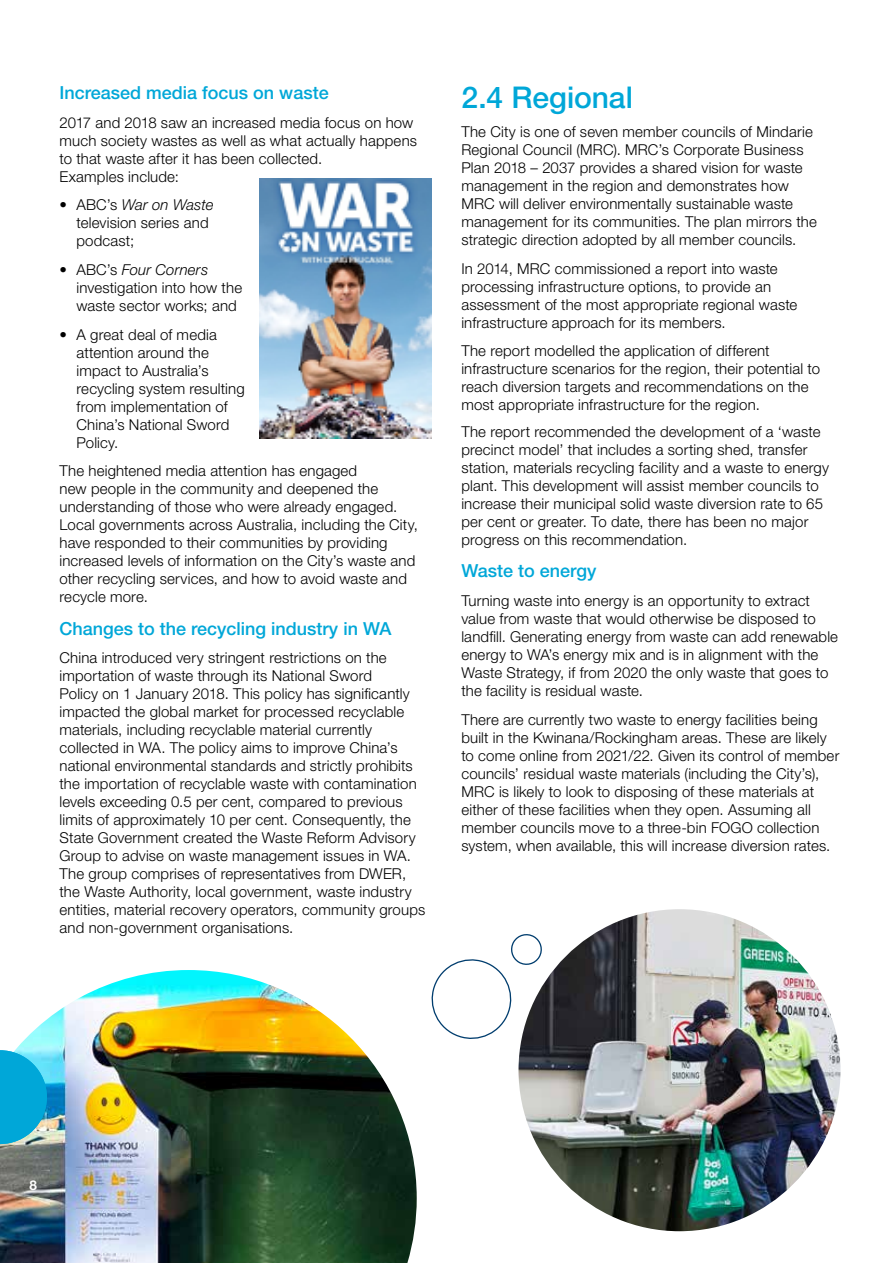
<style>
.page{position:relative;width:893px;height:1263px;background:#fff}
.page>*{position:absolute;margin:0;border:0;box-sizing:border-box;transform-origin:0 0}
.t1{font:500 30px "Helvetica Neue LT";letter-spacing:-.005em;color:#00a7d8}
.t2{font:500 18px "Helvetica Neue LT";color:#00a7d8}
.t3{font:300 15px/18px "Helvetica Neue LT";letter-spacing:.01em;color:#000}
.t4{font:700 13.5px "Helvetica Neue LT";color:#fff}
.s1{font-style:italic}
</style>
<div class="page">
<img style="left:0;top:970px;width:417px;height:293px">
<img style="left:260px;top:178px;width:172px;height:260px">
<img style="left:518px;top:909px;width:322px;height:322px;border-radius:161px">
<svg style="left:431px;top:934px;width:112px;height:110px"></svg>
<svg style="left:0;top:1050px;width:47px;height:94px;background:#20b1d8"></svg>
<p class="t2" style="left:60px;top:82px;width:271px">Increased media focus on waste</p>
<p class="t3" style="left:60px;top:113px;width:359px">2017 and 2018 saw an increased media focus on how much society wastes as well as what actually happens to that waste after it has been collected.<br>Examples include:</p>
<p class="t3" style="left:77px;top:196px;width:138px;text-indent:-17px">• ABC’s <span class="s1">War on Waste </span>television series and podcast;</p>
<p class="t3" style="left:77px;top:260px;width:167px;text-indent:-17px">• ABC’s <span class="s1">Four Corners </span>investigation into how the waste sector works; and</p>
<p class="t3" style="left:77px;top:325px;width:170px;text-indent:-17px">• A great deal of media attention around the impact to Australia’s recycling system resulting from implementation of<br>China’s National Sword<br>Policy.</p>
<p class="t3" style="left:60px;top:462px;width:360px">The heightened media attention has engaged<br>new people in the community and deepened the understanding of those who were already engaged.<br>Local governments across Australia, including the City, have responded to their communities by providing increased levels of information on the City’s waste and other recycling services, and how to avoid waste and recycle more.</p>
<p class="t2" style="left:60px;top:617px;width:334px">Changes to the recycling industry in WA</p>
<p class="t3" style="left:60px;top:649px;width:367px">China introduced very stringent restrictions on the importation of waste through its National Sword<br>Policy on 1 January 2018. This policy has significantly impacted the global market for processed recyclable materials, including recyclable material currently collected in WA. The policy aims to improve China’s national environmental standards and strictly prohibits the importation of recyclable waste with contamination levels exceeding 0.5 per cent, compared to previous limits of approximately 10 per cent. Consequently, the State Government created the Waste Reform Advisory Group to advise on waste management issues in WA.<br>The group comprises of representatives from DWER, the Waste Authority, local government, waste industry entities, material recovery operators, community groups and non-government organisations.</p>
<h1 class="t1" style="left:461px;top:80px;width:173px">2.4 Regional</h1>
<p class="t3" style="left:461px;top:122px;width:357px">The City is one of seven member councils of Mindarie Regional Council (MRC). MRC’s Corporate Business Plan 2018 – 2037 provides a shared vision for waste management in the region and demonstrates how MRC will deliver environmentally sustainable waste management for its communities. The plan mirrors the strategic direction adopted by all member councils.</p>
<p class="t3" style="left:461px;top:259px;width:338px">In 2014, MRC commissioned a report into waste processing infrastructure options, to provide an assessment of the most appropriate regional waste infrastructure approach for its members.</p>
<p class="t3" style="left:461px;top:342px;width:360px">The report modelled the application of different infrastructure scenarios for the region, their potential to reach diversion targets and recommendations on the most appropriate infrastructure for the region.</p>
<p class="t3" style="left:461px;top:422px;width:369px">The report recommended the development of a ‘waste precinct model’ that includes a sorting shed, transfer station, materials recycling facility and a waste to energy plant. This development will assist member councils to increase their municipal solid waste diversion rate to 65 per cent or greater. To date, there has been no major progress on this recommendation.</p>
<p class="t2" style="left:461px;top:560px;width:137px">Waste to energy</p>
<p class="t3" style="left:461px;top:591px;width:378px">Turning waste into energy is an opportunity to extract value from waste that would otherwise be disposed to landfill. Generating energy from waste can add renewable energy to WA’s energy mix and is in alignment with the Waste Strategy, if from 2020 the only waste that goes to the facility is residual waste.</p>
<p class="t3" style="left:461px;top:710px;width:379px">There are currently two waste to energy facilities being built in the Kwinana/Rockingham areas. These are likely to come online from 2021/22. Given its control of member councils’ residual waste materials (including the City’s), MRC is likely to look to disposing of these materials at either of these facilities when they open. Assuming all member councils move to a three-bin FOGO collection system, when available, this will increase diversion rates.</p>
<p class="t4" style="left:29px;top:1176px;width:9px">8</p>
</div>
